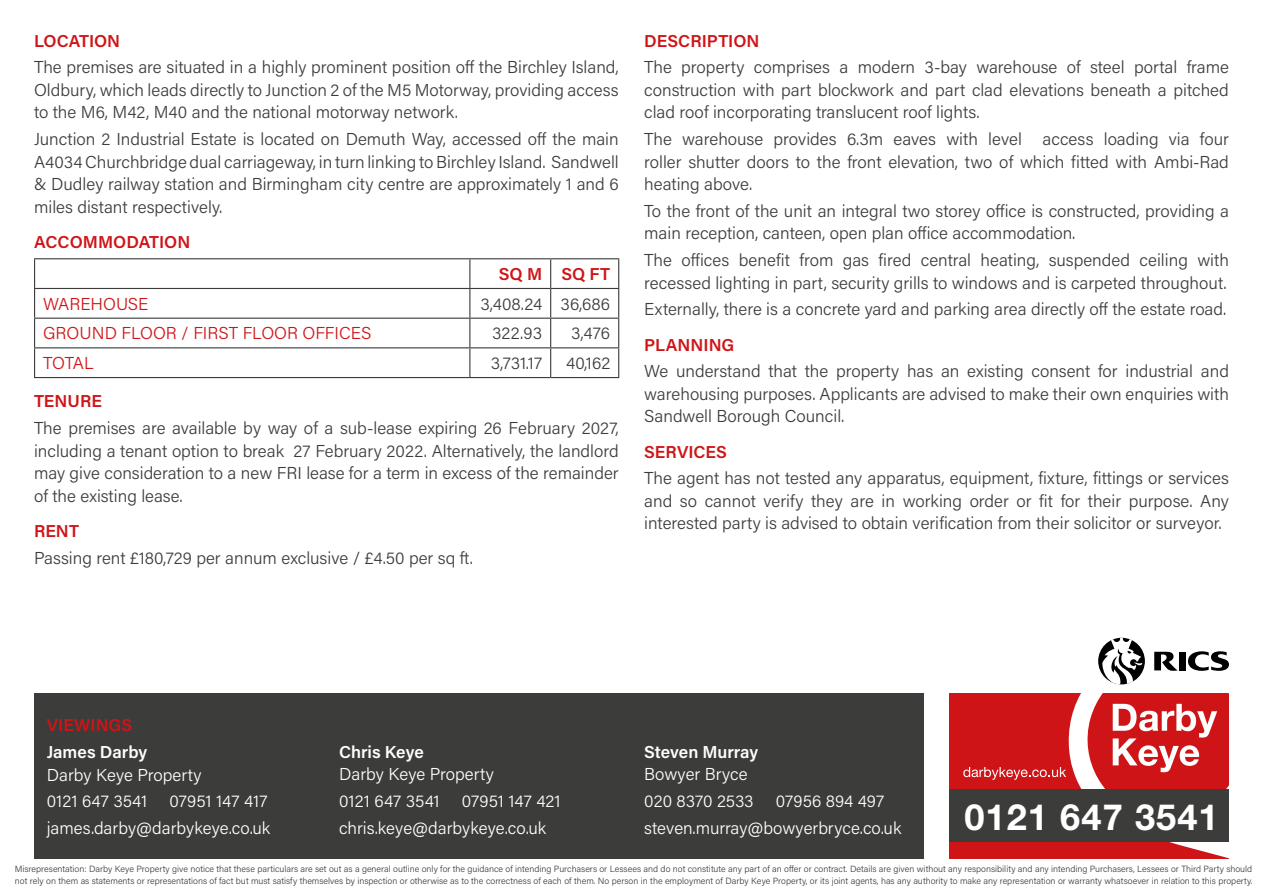
<style>
.page{position:relative;width:1263px;height:893px;background:#fff}
.page>*{position:absolute;margin:0;border:0;box-sizing:border-box;transform-origin:0 0}
.t1{font:700 36.15px "Helvetica Neue";letter-spacing:.03em;color:#fff}
.t2{font:300 17.25px/22.5px "Acumin Pro";color:#3c3c3b;text-align:justify}
.t3{font:300 17.25px/26.7px "Acumin Pro";color:#fff}
.t4{font:600 17.25px "Acumin Pro";color:#cf1417}
.t5{font:300 17.25px "Acumin Pro";color:#cf1417}
.t6{font:600 17.25px "Acumin Pro";letter-spacing:-.005em;color:#fff}
.t7{font:300 9px/12px "Acumin Pro";color:#3c3c3b}
</style>
<div class="page">
<hr style="left:34px;top:258px;width:436px;height:1px;background:#3c3c3b">
<hr style="left:470px;top:258px;width:81px;height:1px;background:#3c3c3b">
<hr style="left:551px;top:258px;width:68px;height:1px;background:#3c3c3b">
<hr style="left:34px;top:288px;width:436px;height:1px;background:#3c3c3b">
<hr style="left:470px;top:288px;width:81px;height:1px;background:#3c3c3b">
<hr style="left:551px;top:288px;width:68px;height:1px;background:#3c3c3b">
<hr style="left:34px;top:318px;width:436px;height:1px;background:#3c3c3b">
<hr style="left:470px;top:318px;width:81px;height:1px;background:#3c3c3b">
<hr style="left:551px;top:318px;width:68px;height:1px;background:#3c3c3b">
<hr style="left:34px;top:347px;width:436px;height:1px;background:#3c3c3b">
<svg style="left:34px;top:259px;width:1px;height:118px"></svg>
<hr style="left:470px;top:347px;width:81px;height:1px;background:#3c3c3b">
<svg style="left:469px;top:259px;width:1px;height:118px"></svg>
<hr style="left:551px;top:347px;width:68px;height:1px;background:#3c3c3b">
<svg style="left:550px;top:259px;width:1px;height:118px"></svg>
<svg style="left:618px;top:259px;width:1px;height:118px"></svg>
<hr style="left:34px;top:377px;width:436px;height:1px;background:#3c3c3b">
<hr style="left:470px;top:377px;width:81px;height:1px;background:#3c3c3b">
<hr style="left:551px;top:377px;width:68px;height:1px;background:#3c3c3b">
<div style="left:34px;top:693px;width:890px;height:166px;background:#3c3c3b"></div>
<svg style="left:1188px;top:651px;width:41px;height:20px"></svg>
<div style="left:1179px;top:652px;width:7px;height:18px;background:#000"></div>
<svg style="left:1154px;top:652px;width:24px;height:19px"></svg>
<svg style="left:1098px;top:638px;width:47px;height:46px"></svg>
<svg style="left:1101px;top:638px;width:41px;height:46px"></svg>
<div style="left:949px;top:693px;width:280px;height:166px;background:#cf1417"></div>
<svg style="left:963px;top:693px;width:266px;height:166px"></svg>
<div style="left:949px;top:789px;width:280px;height:53px;background:#3c3c3b"></div>
<p class="t4" style="left:34px;top:29px;width:88px">LOCATION</p>
<p class="t2" style="left:34px;top:56px;width:586px">The premises are situated in a highly prominent position off the Birchley Island, Oldbury, which leads directly to Junction 2 of the M5 Motorway, providing access to the M6, M42, M40 and the national motorway network.</p>
<p class="t2" style="left:34px;top:127px;width:586px">Junction 2 Industrial Estate is located on Demuth Way, accessed off the main A4034 Churchbridge dual carriageway, in turn linking to Birchley Island. Sandwell &amp; Dudley railway station and Birmingham city centre are approximately 1 and 6 miles distant respectively.</p>
<p class="t4" style="left:34px;top:230px;width:158px">ACCOMMODATION</p>
<p class="t4" style="left:499px;top:262px;width:113px">SQ M SQ FT</p>
<p class="t5" style="left:43px;top:292px;width:107px">WAREHOUSE</p>
<p class="t2" style="left:480px;top:292px;width:131px">3,408.24 36,686</p>
<p class="t5" style="left:43px;top:321px;width:330px">GROUND FLOOR / FIRST FLOOR OFFICES</p>
<p class="t2" style="left:492px;top:321px;width:51px">322.93</p>
<p class="t2" style="left:571px;top:321px;width:40px">3,476</p>
<p class="t5" style="left:43px;top:351px;width:52px">TOTAL</p>
<p class="t2" style="left:491px;top:351px;width:53px">3,731.17</p>
<p class="t2" style="left:566px;top:351px;width:46px">40,162</p>
<p class="t4" style="left:34px;top:389px;width:69px">TENURE</p>
<p class="t2" style="left:34px;top:416px;width:586px">The premises are available by way of a sub-lease expiring 26 February 2027, including a tenant option to break 27 February 2022. Alternatively, the landlord may give consideration to a new FRI lease for a term in excess of the remainder of the existing lease.</p>
<p class="t4" style="left:34px;top:519px;width:47px">RENT</p>
<p class="t2" style="left:34px;top:546px;width:440px">Passing rent £180,729 per annum exclusive / £4.50 per sq ft.</p>
<p class="t4" style="left:644px;top:29px;width:117px">DESCRIPTION</p>
<p class="t2" style="left:644px;top:56px;width:586px">The property comprises a modern 3-bay warehouse of steel portal frame construction with part blockwork and part clad elevations beneath a pitched clad roof incorporating translucent roof lights.</p>
<p class="t2" style="left:644px;top:127px;width:586px">The warehouse provides 6.3m eaves with level access loading via four roller shutter doors to the front elevation, two of which fitted with Ambi-Rad heating above.</p>
<p class="t2" style="left:644px;top:199px;width:586px">To the front of the unit an integral two storey office is constructed, providing a main reception, canteen, open plan office accommodation.</p>
<p class="t2" style="left:644px;top:248px;width:586px">The offices benefit from gas fired central heating, suspended ceiling with recessed lighting in part, security grills to windows and is carpeted throughout.</p>
<p class="t2" style="left:644px;top:297px;width:583px">Externally, there is a concrete yard and parking area directly off the estate road.</p>
<p class="t4" style="left:644px;top:333px;width:92px">PLANNING</p>
<p class="t2" style="left:644px;top:360px;width:586px">We understand that the property has an existing consent for industrial and warehousing purposes. Applicants are advised to make their own enquiries with Sandwell Borough Council.</p>
<p class="t4" style="left:644px;top:440px;width:84px">SERVICES</p>
<p class="t2" style="left:644px;top:467px;width:586px">The agent has not tested any apparatus, equipment, fixture, fittings or services and so cannot verify they are in working order or fit for their purpose. Any interested party is advised to obtain verification from their solicitor or surveyor.</p>
<p class="t4" style="left:47px;top:713px;width:87px">VIEWINGS</p>
<p class="t6" style="left:47px;top:740px;width:102px">James Darby</p>
<p class="t3" style="left:47px;top:760px;width:156px">Darby Keye Property<br>0121 647 3541</p>
<p class="t6" style="left:339px;top:740px;width:86px">Chris Keye</p>
<p class="t3" style="left:339px;top:760px;width:156px">Darby Keye Property<br>0121 647 3541</p>
<p class="t6" style="left:644px;top:740px;width:115px">Steven Murray</p>
<p class="t3" style="left:644px;top:760px;width:111px">Bowyer Bryce<br>020 8370 2533</p>
<p class="t3" style="left:339px;top:787px;width:223px;text-indent:123px">07951 147 421 chris.keye@darbykeye.co.uk</p>
<p class="t3" style="left:644px;top:787px;width:259px;text-indent:132px">07956 894 497 steven.murray@bowyerbryce.co.uk</p>
<p class="t3" style="left:47px;top:787px;width:225px;text-align:right">07951 147 417 james.darby@darbykeye.co.uk</p>
<p class="t7" style="left:15px;top:862px;width:1239px">Misrepresentation: Darby Keye Property give notice that these particulars are set out as a general outline only for the guidance of intending Purchasers or Lessees and do not constitute any part of an offer or contract. Details are given without any responsibility and any intending Purchasers, Lessees or Third Party should not rely on them as statements or representations of fact but must satisfy themselves by inspection or otherwise as to the correctness of each of them. No person in the employment of Darby Keye Property, or its joint agents, has any authority to make any representation or warranty whatsoever in relation to this property.</p>
<h1 class="t1" style="left:964px;top:789px;width:256px">0121 647 3541</h1>
</div>
